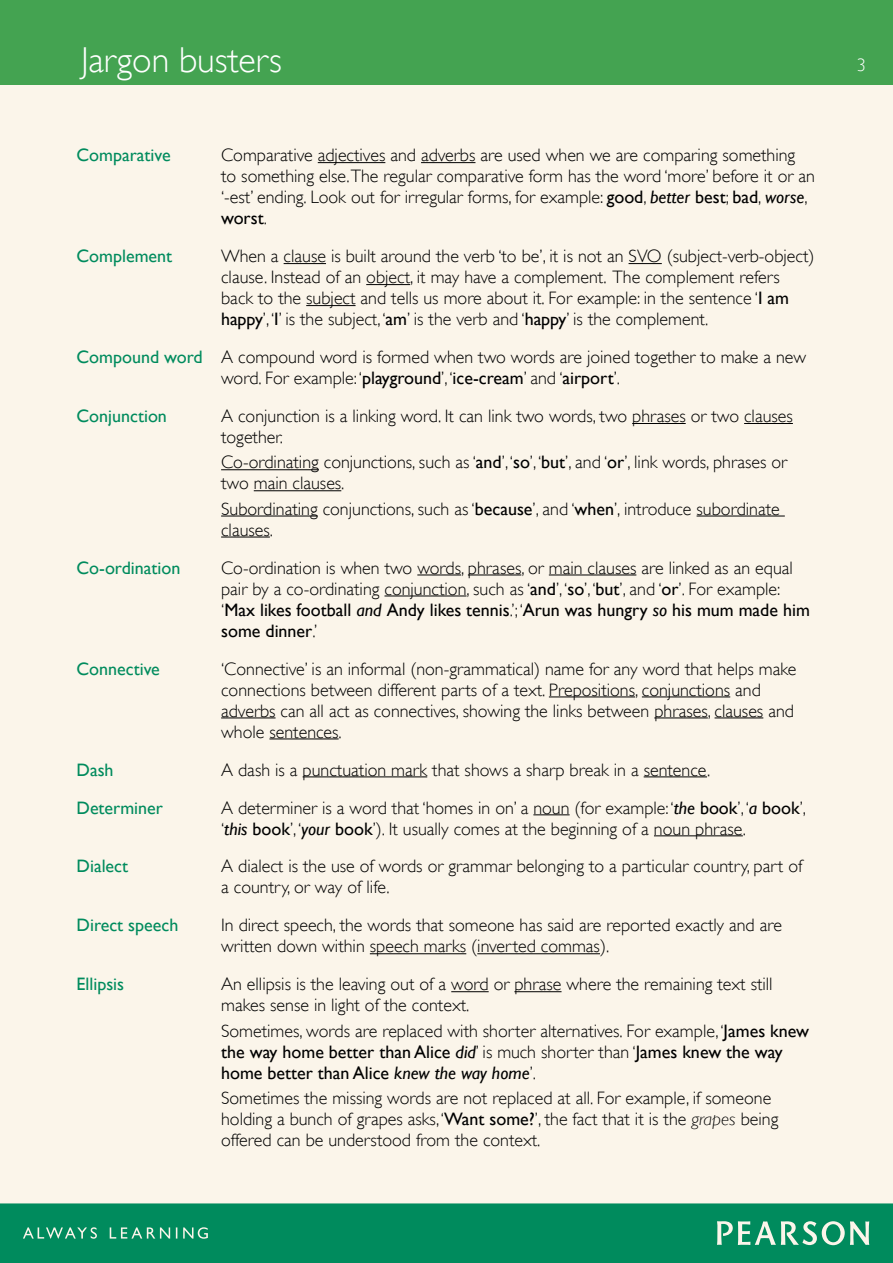
<style>
.page{position:relative;width:893px;height:1263px;background:#fbf5ea}
.page>*{position:absolute;margin:0;border:0;box-sizing:border-box;transform-origin:0 0}
.t1{font:300 36px "Gill Sans";color:#fff}
.t2{font:300 18px/21px "Gill Sans";color:#000}
.t3{font:18px "Gill Sans";color:#008b5d}
.t4{font:300 18px "Gill Sans";color:#fff}
.s1{font-weight:400}
.s2{font-weight:400;font-style:italic}
.s3{font-weight:400;color:#008b5d}
.s4{font-style:italic}
</style>
<div class="page">
<div style="left:0;top:0;width:893px;height:85px;background:#44a351"></div>
<div style="left:0;top:1203px;width:893px;height:60px;background:#008b5d"></div>
<svg style="left:717px;top:1221px;width:152px;height:24px"></svg>
<svg style="left:23px;top:1227px;width:185px;height:12px"></svg>
<hr style="left:318px;top:162px;width:67px;height:1px;background:#000">
<hr style="left:421px;top:162px;width:54px;height:1px;background:#000">
<hr style="left:284px;top:263px;width:42px;height:1px;background:#000">
<hr style="left:629px;top:263px;width:33px;height:1px;background:#000">
<hr style="left:366px;top:284px;width:44px;height:1px;background:#000">
<hr style="left:306px;top:305px;width:50px;height:1px;background:#000">
<hr style="left:632px;top:423px;width:54px;height:1px;background:#000">
<hr style="left:744px;top:423px;width:49px;height:1px;background:#000">
<hr style="left:221px;top:469px;width:98px;height:1px;background:#000">
<hr style="left:254px;top:490px;width:87px;height:1px;background:#000">
<hr style="left:221px;top:516px;width:97px;height:1px;background:#000">
<hr style="left:697px;top:516px;width:88px;height:1px;background:#000">
<hr style="left:221px;top:537px;width:49px;height:1px;background:#000">
<hr style="left:417px;top:574px;width:44px;height:1px;background:#000">
<hr style="left:468px;top:574px;width:53px;height:1px;background:#000">
<hr style="left:549px;top:574px;width:87px;height:1px;background:#000">
<hr style="left:384px;top:595px;width:82px;height:1px;background:#000">
<hr style="left:549px;top:696px;width:86px;height:1px;background:#000">
<hr style="left:642px;top:696px;width:88px;height:1px;background:#000">
<hr style="left:221px;top:717px;width:55px;height:1px;background:#000">
<hr style="left:654px;top:717px;width:54px;height:1px;background:#000">
<hr style="left:715px;top:717px;width:48px;height:1px;background:#000">
<hr style="left:269px;top:738px;width:70px;height:1px;background:#000">
<hr style="left:303px;top:776px;width:124px;height:1px;background:#000">
<hr style="left:644px;top:776px;width:63px;height:1px;background:#000">
<hr style="left:533px;top:814px;width:37px;height:1px;background:#000">
<hr style="left:654px;top:835px;width:89px;height:1px;background:#000">
<hr style="left:370px;top:953px;width:96px;height:1px;background:#000">
<hr style="left:477px;top:953px;width:123px;height:1px;background:#000">
<hr style="left:451px;top:991px;width:38px;height:1px;background:#000">
<hr style="left:514px;top:991px;width:48px;height:1px;background:#000">
<h1 class="t1" style="left:81px;top:31px;width:202px">Jargon busters</h1>
<p class="t4" style="left:857px;top:51px;width:10px">3</p>
<p class="t3" style="left:77px;top:145px;width:96px">Comparative</p>
<p class="t2" style="left:221px;top:144px;width:595px">Comparative adjectives and adverbs are used when we are comparing something to something else.The regular comparative form has the word ‘more’ before it or an ‘-est’ ending. Look out for irregular forms, for example: <span class="s1">good</span>, <span class="s2">better</span> <span class="s1">best</span>; <span class="s1">bad</span>, <span class="s2">worse</span>, <span class="s1">worst</span>.</p>
<p class="t3" style="left:77px;top:246px;width:97px">Complement</p>
<p class="t2" style="left:221px;top:245px;width:595px">When a clause is built around the verb ‘to be’, it is not an SVO (subject-verb-object) clause. Instead of an object, it may have a complement. The complement refers back to the subject and tells us more about it. For example: in the sentence ‘<span class="s1">I am happy</span>’, ‘<span class="s1">I</span>’ is the subject, ‘<span class="s1">am</span>’ is the verb and ‘<span class="s1">happy</span>’ is the complement.</p>
<p class="t2" style="left:221px;top:346px;width:587px;text-indent:-145px"><span class="s3">Compound word</span> A compound word is formed when two words are joined together to make a new word. For example: ‘<span class="s1">playground</span>’, ‘<span class="s1">ice-cream</span>’ and ‘<span class="s1">airport</span>’.</p>
<p class="t3" style="left:77px;top:405px;width:92px">Conjunction</p>
<p class="t2" style="left:221px;top:405px;width:573px">A conjunction is a linking word. It can link two words, two phrases or two clauses together.</p>
<p class="t2" style="left:221px;top:451px;width:568px">Co-ordinating conjunctions, such as ‘<span class="s1">and</span>’, ‘<span class="s1">so</span>’, ‘<span class="s1">but</span>’, and ‘<span class="s1">or</span>’, link words, phrases or two main clauses.</p>
<p class="t2" style="left:221px;top:497px;width:560px">Subordinating conjunctions, such as ‘<span class="s1">because</span>’, and ‘<span class="s1">when</span>’, introduce subordinate clauses.</p>
<p class="t3" style="left:77px;top:557px;width:105px">Co-ordination</p>
<p class="t2" style="left:221px;top:556px;width:590px">Co-ordination is when two words, phrases, or main clauses are linked as an equal pair by a co-ordinating conjunction, such as ‘<span class="s1">and</span>’, ‘<span class="s1">so</span>’, ‘<span class="s1">but</span>’, and ‘<span class="s1">or</span>’. For example: ‘<span class="s1">Max likes football</span> <span class="s2">and</span> <span class="s1">Andy likes tennis</span>.’; ‘<span class="s1">Arun was hungry</span> <span class="s2">so</span> <span class="s1">his mum made him some dinner</span>.’</p>
<p class="t3" style="left:77px;top:658px;width:85px">Connective</p>
<p class="t2" style="left:221px;top:657px;width:577px">‘Connective’ is an informal (non-grammatical) name for any word that helps make connections between different parts of a text. Prepositions, conjunctions and adverbs can all act as connectives, showing the links between phrases, clauses and whole sentences.</p>
<p class="t3" style="left:77px;top:759px;width:39px">Dash</p>
<p class="t2" style="left:221px;top:758px;width:491px">A dash is a punctuation mark that shows a sharp break in a sentence.</p>
<p class="t3" style="left:77px;top:797px;width:88px">Determiner</p>
<p class="t2" style="left:221px;top:796px;width:586px">A determiner is a word that ‘homes in on’ a noun (for example: ‘<span class="s2">the</span> <span class="s1">book</span>’, ‘<span class="s2">a</span> <span class="s1">book</span>’, ‘<span class="s2">this</span> <span class="s1">book</span>’, ‘<span class="s2">your</span> <span class="s1">book</span>’). It usually comes at the beginning of a noun phrase.</p>
<p class="t3" style="left:77px;top:856px;width:53px">Dialect</p>
<p class="t2" style="left:221px;top:855px;width:583px">A dialect is the use of words or grammar belonging to a particular country, part of a country, or way of life.</p>
<p class="t3" style="left:77px;top:915px;width:103px">Direct speech</p>
<p class="t2" style="left:221px;top:914px;width:562px">In direct speech, the words that someone has said are reported exactly and are written down within speech marks (inverted commas).</p>
<p class="t3" style="left:77px;top:974px;width:49px">Ellipsis</p>
<p class="t2" style="left:221px;top:973px;width:553px">An ellipsis is the leaving out of a word or phrase where the remaining text still makes sense in light of the context.</p>
<p class="t2" style="left:221px;top:1019px;width:590px">Sometimes, words are replaced with shorter alternatives. For example, ‘<span class="s1">James knew the way home better than Alice</span> <span class="s2">did</span>’ is much shorter than ‘<span class="s1">James knew the way home better than Alice</span> <span class="s2">knew the way home</span>’.</p>
<p class="t2" style="left:221px;top:1087px;width:559px">Sometimes the missing words are not replaced at all. For example, if someone holding a bunch of grapes asks, ‘<span class="s1">Want some?</span>’, the fact that it is the <span class="s4">grapes</span> being offered can be understood from the context.</p>
</div>
